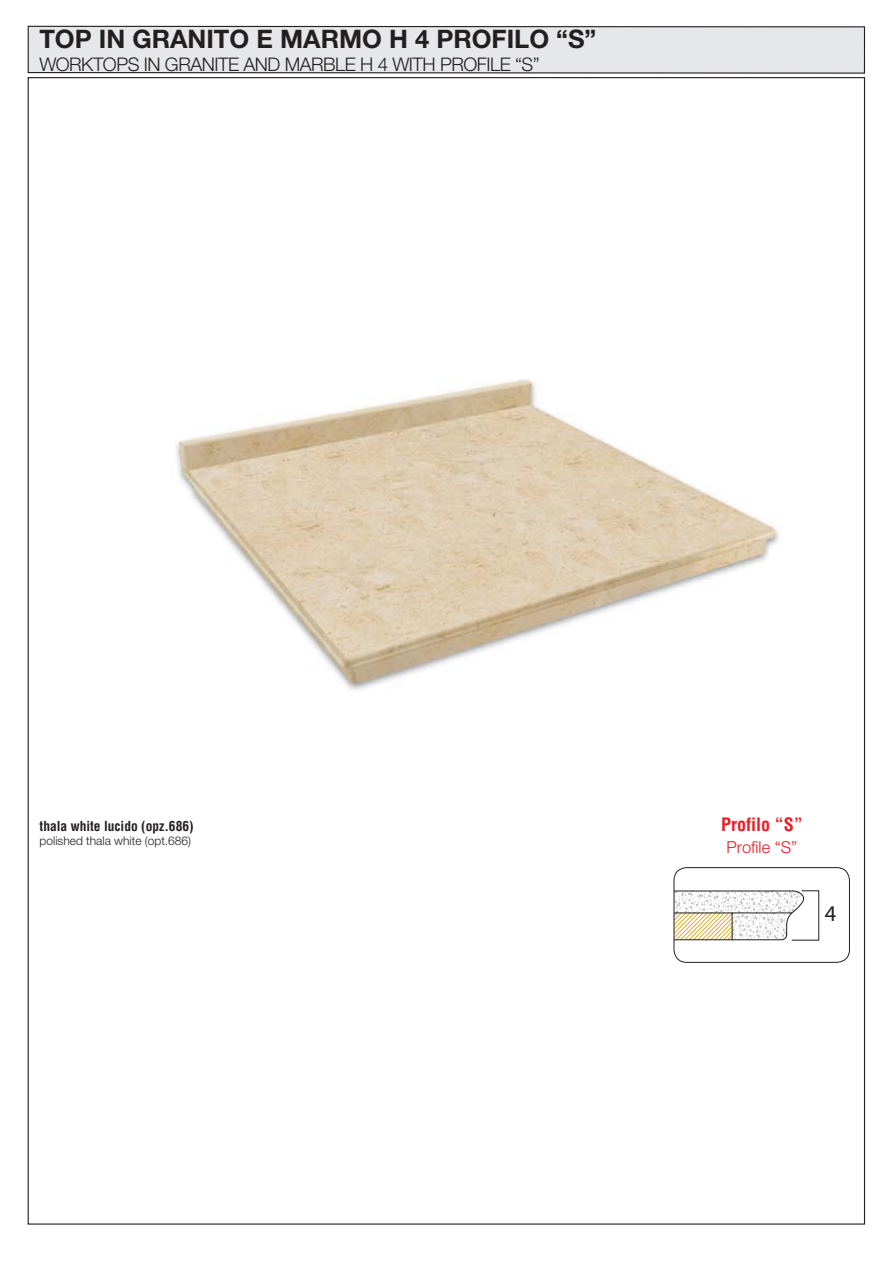
<style>
.page{position:relative;width:893px;height:1263px;background:#fff}
.page>*{position:absolute;margin:0;border:0;box-sizing:border-box;transform-origin:0 0}
.t1{font:700 25.5px "Helvetica Neue";color:#231f20}
.t2{font:22.65px "Myriad Pro";color:#231f20}
.t3{font:300 18.75px "Helvetica Neue LT Pro";letter-spacing:-.025em;color:#231f20}
.t4{font:700 condensed 18px "Helvetica";color:#ed1c24}
.t5{font:300 16.5px "Helvetica Neue LT Pro";color:#ed1c24}
.t6{font:700 condensed 13.5px "Helvetica";color:#231f20}
.t7{font:300 12px "Helvetica Neue LT Pro";color:#231f20}
</style>
<div class="page">
<img style="left:175px;top:379px;width:604px;height:311px">
<svg style="left:676px;top:890px;width:143px;height:51px"></svg>
<div style="left:674px;top:867px;width:176px;height:96px;border:1px solid #231f20;border-radius:13px"></div>
<svg style="left:27px;top:25px;width:838px;height:49px;background:#dddedf"></svg>
<h1 class="t1" style="left:39px;top:30px;width:558px">TOP IN GRANITO E MARMO H 4 PROFILO “S”</h1>
<p class="t3" style="left:39px;top:57px;width:502px">WORKTOPS IN GRANITE AND MARBLE H 4 WITH PROFILE “S”</p>
<p class="t6" style="left:40px;top:821px;width:156px">thala white lucido (opz.686)</p>
<p class="t7" style="left:40px;top:836px;width:153px">polished thala white (opt.686)</p>
<p class="t4" style="left:721px;top:817px;width:83px">Profilo “S”</p>
<p class="t5" style="left:726px;top:842px;width:72px">Profile “S”</p>
<p class="t2" style="left:825px;top:900px;width:13px">4</p>
</div>
